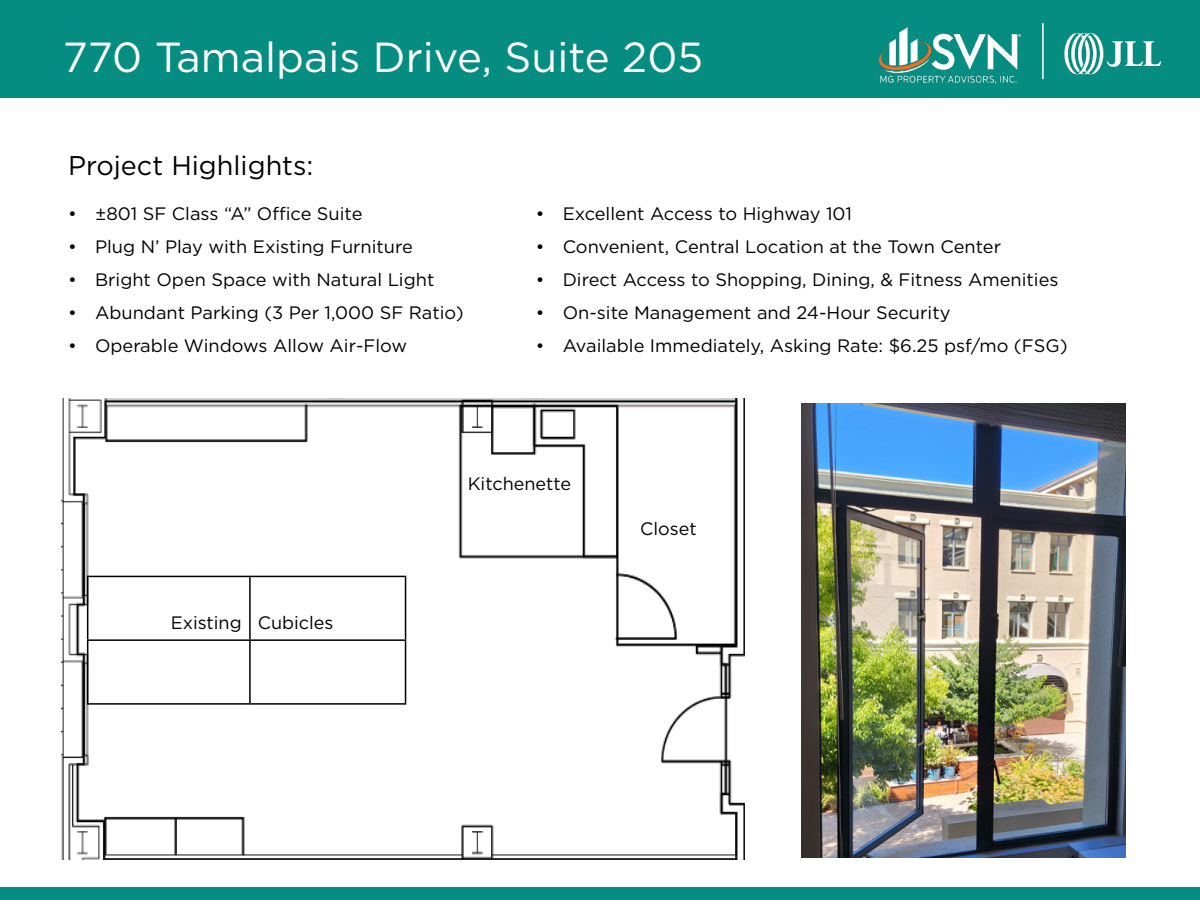
<style>
.page{position:relative;width:1200px;height:900px;background:#fff}
.page>*{position:absolute;margin:0;border:0;box-sizing:border-box;transform-origin:0 0}
.t1{font:42px "Gotham";color:#fff}
.t2{font:27px "Gotham";color:#000}
.t3{font:18px "Gotham";color:#000}
</style>
<div class="page">
<div style="left:0;top:0;width:1200px;height:98px;background:#058d81"></div>
<div style="left:0;top:887px;width:1200px;height:13px;background:#058d81"></div>
<img style="left:61px;top:399px;width:683px;height:460px">
<hr style="left:87px;top:576px;width:163px;height:1px;background:#000">
<hr style="left:87px;top:577px;width:1px;height:62px;background:#000">
<hr style="left:250px;top:576px;width:156px;height:1px;background:#000">
<hr style="left:249px;top:577px;width:2px;height:62px;background:#000">
<hr style="left:405px;top:577px;width:1px;height:62px;background:#000">
<hr style="left:87px;top:639px;width:163px;height:2px;background:#000">
<hr style="left:87px;top:641px;width:1px;height:62px;background:#000">
<hr style="left:250px;top:639px;width:156px;height:2px;background:#000">
<hr style="left:249px;top:641px;width:2px;height:62px;background:#000">
<hr style="left:405px;top:641px;width:1px;height:62px;background:#000">
<hr style="left:87px;top:703px;width:163px;height:2px;background:#000">
<hr style="left:250px;top:703px;width:156px;height:2px;background:#000">
<img style="left:801px;top:404px;width:325px;height:453px">
<img style="left:1064px;top:32px;width:98px;height:43px">
<img style="left:879px;top:28px;width:141px;height:56px">
<hr style="left:1042px;top:23px;width:2px;height:56px;background:#fff">
<h1 class="t1" style="left:63px;top:30px;width:642px">770 Tamalpais Drive, Suite 205</h1>
<h2 class="t2" style="left:68px;top:148px;width:247px">Project Highlights:</h2>
<p class="t3" style="left:68px;top:202px;width:296px">• ±801 SF Class “A” Office Suite</p>
<p class="t3" style="left:68px;top:235px;width:346px">• Plug N’ Play with Existing Furniture</p>
<p class="t3" style="left:68px;top:268px;width:368px">• Bright Open Space with Natural Light</p>
<p class="t3" style="left:68px;top:301px;width:397px">• Abundant Parking (3 Per 1,000 SF Ratio)</p>
<p class="t3" style="left:68px;top:334px;width:341px">• Operable Windows Allow Air-Flow</p>
<p class="t3" style="left:536px;top:202px;width:318px">• Excellent Access to Highway 101</p>
<p class="t3" style="left:536px;top:235px;width:467px">• Convenient, Central Location at the Town Center</p>
<p class="t3" style="left:536px;top:268px;width:524px">• Direct Access to Shopping, Dining, &amp; Fitness Amenities</p>
<p class="t3" style="left:536px;top:301px;width:416px">• On-site Management and 24-Hour Security</p>
<p class="t3" style="left:536px;top:334px;width:533px">• Available Immediately, Asking Rate: $6.25 psf/mo (FSG)</p>
<p class="t3" style="left:171px;top:611px;width:164px">Existing Cubicles</p>
<p class="t3" style="left:468px;top:472px;width:105px">Kitchenette</p>
<p class="t3" style="left:640px;top:517px;width:58px">Closet</p>
</div>
